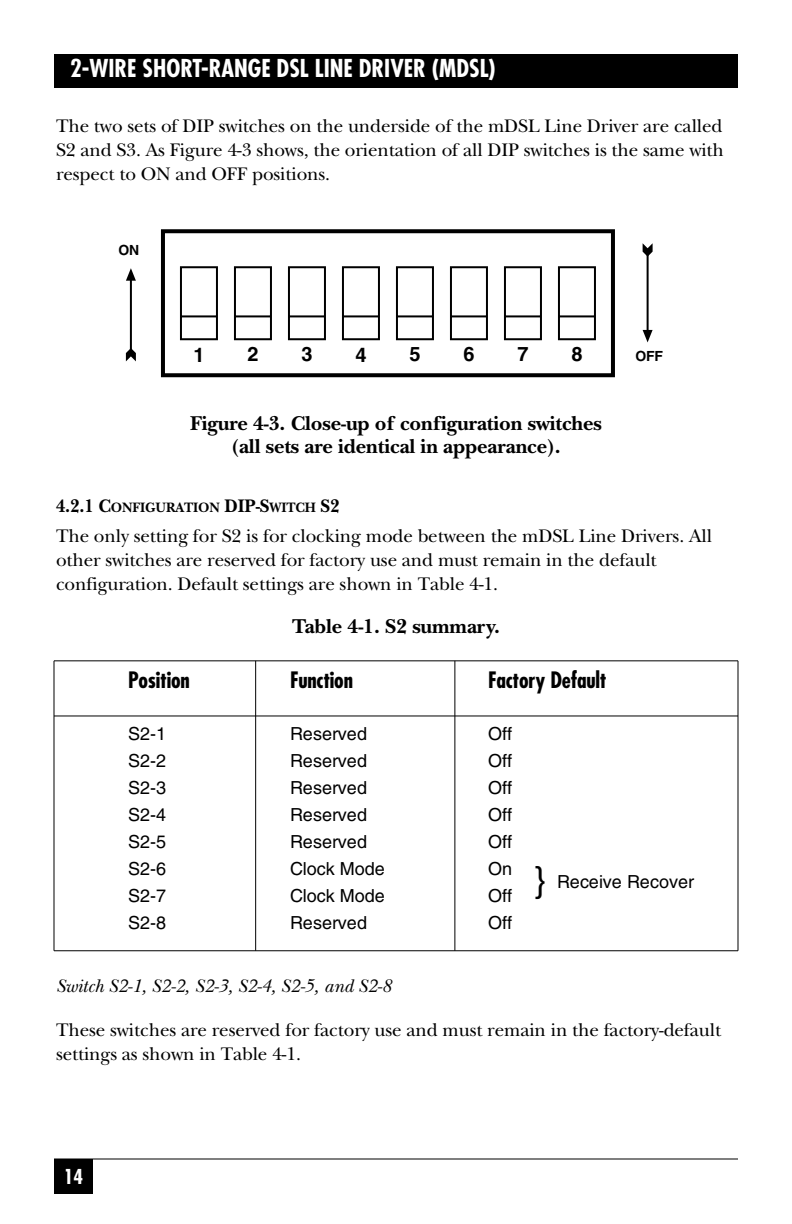
<style>
.page{position:relative;width:792px;height:1224px;background:#fff}
.page>*{position:absolute;margin:0;border:0;box-sizing:border-box;transform-origin:0 0}
.t1{font:700 condensed 24px "Futura";color:#fff}
.t2{font:700 condensed 22px "Futura";letter-spacing:-.01em;color:#000}
.t3{font:700 20.8px/23px "New Baskerville";letter-spacing:-.005em;color:#000;text-align:center}
.t4{font:700 20px "Helvetica";color:#000}
.t5{font:700 condensed 20px "Futura";color:#fff}
.t6{font:19px/24px "New Baskerville";letter-spacing:-.005em;color:#000}
.t7{font:italic 19px "New Baskerville";letter-spacing:-.005em;color:#000}
.t8{font:18px "Helvetica";color:#000}
.t9{font:700 14.2px "New Baskerville";letter-spacing:-.005em;color:#000;scale:.95 1}
.t10{font:700 14px "Helvetica";color:#000}
.s1{font-size:19px}
.s2{font-size:36px}
</style>
<div class="page">
<div style="left:54px;top:54px;width:684px;height:34px;background:#000"></div>
<div style="left:54px;top:1159px;width:39px;height:35px;background:#000"></div>
<hr style="left:54px;top:1158px;width:684px;height:2px;background:#000">
<div style="left:161px;top:229px;width:454px;height:148px;border:4px solid #000"></div>
<svg style="left:180px;top:266px;width:416px;height:75px"></svg>
<hr style="left:130px;top:280px;width:2px;height:70px;background:#000">
<svg style="left:126px;top:268px;width:10px;height:13px"></svg>
<svg style="left:126px;top:348px;width:10px;height:13px"></svg>
<hr style="left:647px;top:255px;width:2px;height:76px;background:#000">
<svg style="left:643px;top:243px;width:10px;height:14px"></svg>
<svg style="left:643px;top:330px;width:10px;height:12px"></svg>
<hr style="left:54px;top:660px;width:684px;height:1px;background:#000">
<hr style="left:54px;top:715px;width:684px;height:1px;background:#000">
<hr style="left:54px;top:950px;width:684px;height:1px;background:#000">
<hr style="left:53px;top:661px;width:1px;height:290px;background:#000">
<hr style="left:255px;top:661px;width:1px;height:290px;background:#000">
<hr style="left:454px;top:661px;width:1px;height:290px;background:#000">
<hr style="left:737px;top:661px;width:1px;height:290px;background:#000">
<p class="t1" style="left:70px;top:58px;width:427px">2-WIRE SHORT-RANGE DSL LINE DRIVER (MDSL)</p>
<p class="t6" style="left:56px;top:116px;width:670px;text-align:justify">The two sets of DIP switches on the underside of the mDSL Line Driver are called S2 and S3. As Figure 4-3 shows, the orientation of all DIP switches is the same with respect to ON and OFF positions.</p>
<p class="t10" style="left:119px;top:245px;width:22px">ON</p>
<p class="t4" style="left:193px;top:347px;width:13px">1</p>
<p class="t4" style="left:247px;top:347px;width:13px">2</p>
<p class="t4" style="left:301px;top:347px;width:13px">3</p>
<p class="t4" style="left:355px;top:347px;width:13px">4</p>
<p class="t4" style="left:409px;top:347px;width:13px">5</p>
<p class="t4" style="left:463px;top:347px;width:13px">6</p>
<p class="t4" style="left:517px;top:347px;width:13px">7</p>
<p class="t4" style="left:571px;top:347px;width:13px">8</p>
<p class="t3" style="left:190px;top:414px;width:413px">Figure 4-3. Close-up of configuration switches (all sets are identical in appearance).</p>
<p class="t10" style="left:635px;top:350px;width:29px">OFF</p>
<p class="t9" style="left:56px;top:502px;width:300px"><span class="s1">4.2.1 C</span>ONFIGURATION <span class="s1">DIP-S</span>WITCH <span class="s1">S2</span></p>
<p class="t6" style="left:56px;top:526px;width:657px">The only setting for S2 is for clocking mode between the mDSL Line Drivers. All other switches are reserved for factory use and must remain in the default configuration. Default settings are shown in Table 4-1.</p>
<p class="t3" style="left:292px;top:617px;width:209px">Table 4-1. S2 summary.</p>
<p class="t2" style="left:128px;top:670px;width:63px">Position</p>
<p class="t2" style="left:290px;top:670px;width:65px">Function</p>
<p class="t2" style="left:488px;top:670px;width:120px">Factory Default</p>
<p class="t8" style="left:128px;top:727px;width:40px">S2-1</p>
<p class="t8" style="left:290px;top:727px;width:79px">Reserved</p>
<p class="t8" style="left:488px;top:727px;width:26px">Off</p>
<p class="t8" style="left:128px;top:754px;width:40px">S2-2</p>
<p class="t8" style="left:290px;top:754px;width:79px">Reserved</p>
<p class="t8" style="left:488px;top:754px;width:26px">Off</p>
<p class="t8" style="left:128px;top:781px;width:40px">S2-3</p>
<p class="t8" style="left:290px;top:781px;width:79px">Reserved</p>
<p class="t8" style="left:488px;top:781px;width:26px">Off</p>
<p class="t8" style="left:128px;top:808px;width:40px">S2-4</p>
<p class="t8" style="left:290px;top:808px;width:79px">Reserved</p>
<p class="t8" style="left:488px;top:808px;width:26px">Off</p>
<p class="t8" style="left:128px;top:835px;width:40px">S2-5</p>
<p class="t8" style="left:290px;top:835px;width:79px">Reserved</p>
<p class="t8" style="left:488px;top:835px;width:26px">Off</p>
<p class="t8" style="left:128px;top:862px;width:40px">S2-6</p>
<p class="t8" style="left:290px;top:862px;width:97px">Clock Mode</p>
<p class="t8" style="left:488px;top:862px;width:26px">On</p>
<p class="t8" style="left:128px;top:889px;width:40px">S2-7</p>
<p class="t8" style="left:290px;top:889px;width:97px">Clock Mode</p>
<p class="t8" style="left:488px;top:889px;width:26px">Off</p>
<p class="t8" style="left:128px;top:916px;width:40px">S2-8</p>
<p class="t8" style="left:290px;top:916px;width:79px">Reserved</p>
<p class="t8" style="left:488px;top:916px;width:26px">Off</p>
<p class="t8" style="left:534px;top:875px;width:162px"><span class="s2">}</span> Receive Recover</p>
<p class="t7" style="left:56px;top:979px;width:337px">Switch S2-1, S2-2, S2-3, S2-4, S2-5, and S2-8</p>
<p class="t6" style="left:56px;top:1020px;width:667px">These switches are reserved for factory use and must remain in the factory-default settings as shown in Table 4-1.</p>
<p class="t5" style="left:64px;top:1168px;width:21px">14</p>
</div>
